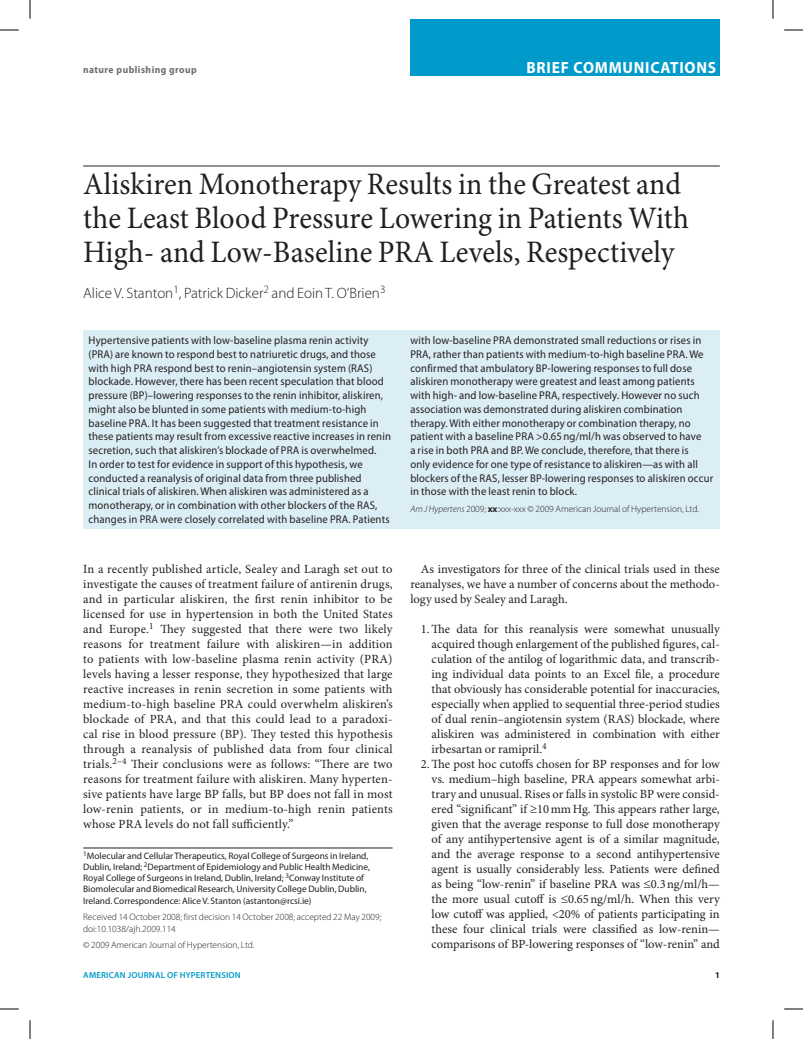
<style>
.page{position:relative;width:803px;height:1039px;background:#fff}
.page>*{position:absolute;margin:0;border:0;box-sizing:border-box;transform-origin:0 0}
.t1{font:31.25px/33.8px "Minion Pro";color:#231f20;scale:.95 1}
.t2{font:700 16.25px "Myriad Pro";letter-spacing:.05em;color:#fff;scale:.95 1}
.t3{font:300 15px "Myriad Pro";color:#231f20}
.t4{font:12.5px/15px "Minion Pro";color:#231f20;text-align:justify}
.t5{font:11.25px/13.8px "Myriad Pro";letter-spacing:.015em;color:#231f20;scale:.95 1}
.t6{font:700 10px "Myriad Pro";letter-spacing:.05em;color:#6c6d70;scale:.95 1}
.t7{font:9.38px/11.2px "Myriad Pro";color:#231f20}
.t8{font:300 9.38px/11.2px "Myriad Pro";color:#231f20}
.t9{font:600 8.75px "Myriad Pro";letter-spacing:.02em;color:#009bca}
.t10{font:700 8.75px "Myriad Pro";color:#231f20}
.s1{font-style:italic}
.s2{font-weight:700}
</style>
<div class="page">
<div style="left:410px;top:19px;width:309px;height:57px;background:#009bca"></div>
<div style="left:83px;top:330px;width:636px;height:199px;background:#dbedf5"></div>
<hr style="left:83px;top:166px;width:636px;height:1px;background:#231f20">
<hr style="left:83px;top:848px;width:309px;height:1px;background:#231f20">
<svg style="left:0;top:30px;width:19px;height:1px"></svg>
<svg style="left:784px;top:30px;width:18px;height:1px"></svg>
<svg style="left:0;top:1008px;width:19px;height:2px"></svg>
<svg style="left:784px;top:1008px;width:18px;height:2px"></svg>
<svg style="left:30px;top:0;width:1px;height:19px"></svg>
<svg style="left:30px;top:1020px;width:1px;height:19px"></svg>
<svg style="left:772px;top:0;width:1px;height:19px"></svg>
<svg style="left:772px;top:1020px;width:1px;height:19px"></svg>
<p class="t6" style="left:83px;top:64px;width:121px">nature publishing group</p>
<h2 class="t2" style="left:526px;top:58px;width:201px">BRIEF COMMUNICATIONS</h2>
<h1 class="t1" style="left:83px;top:169px;width:639px">Aliskiren Monotherapy Results in the Greatest and the Least Blood Pressure Lowering in Patients With<br>High- and Low-Baseline PRA Levels, Respectively</h1>
<p class="t3" style="left:83px;top:285px;width:304px">Alice V. Stanton<sup>1</sup>, Patrick Dicker<sup>2</sup> and Eoin T. O’Brien<sup>3</sup></p>
<p class="t5" style="left:88px;top:334px;width:320px">Hypertensive patients with low-baseline plasma renin activity (PRA) are known to respond best to natriuretic drugs, and those with high PRA respond best to renin–angiotensin system (RAS) blockade. However, there has been recent speculation that blood pressure (BP)–lowering responses to the renin inhibitor, aliskiren, might also be blunted in some patients with medium-to-high baseline PRA. It has been suggested that treatment resistance in these patients may result from excessive reactive increases in renin secretion, such that aliskiren’s blockade of PRA is overwhelmed.<br>In order to test for evidence in support of this hypothesis, we conducted a reanalysis of original data from three published clinical trials of aliskiren. When aliskiren was administered as a monotherapy, or in combination with other blockers of the RAS, changes in PRA were closely correlated with baseline PRA. Patients</p>
<p class="t5" style="left:410px;top:334px;width:320px">with low-baseline PRA demonstrated small reductions or rises in PRA, rather than patients with medium-to-high baseline PRA. We confirmed that ambulatory BP-lowering responses to full dose aliskiren monotherapy were greatest and least among patients with high- and low-baseline PRA, respectively. However no such association was demonstrated during aliskiren combination therapy. With either monotherapy or combination therapy, no patient with a baseline PRA &gt;0.65 ng/ml/h was observed to have<br>a rise in both PRA and BP. We conclude, therefore, that there is<br>only evidence for one type of resistance to aliskiren—as with all blockers of the RAS, lesser BP-lowering responses to aliskiren occur in those with the least renin to block.</p>
<p class="t8" style="left:410px;top:503px;width:290px"><span class="s1">Am J Hypertens</span> 2009; <span class="s2">xx</span>:xxx-xxx © 2009 American Journal of Hypertension, Ltd.</p>
<p class="t4" style="left:83px;top:562px;width:311px">In a recently published article, Sealey and Laragh set out to investigate the causes of treatment failure of antirenin drugs, and in particular aliskiren, the first renin inhibitor to be licensed for use in hypertension in both the United States and Europe.<sup>1</sup> They suggested that there were two likely reasons for treatment failure with aliskiren—in addition to patients with low-baseline plasma renin activity (PRA) levels having a lesser response, they hypothesized that large reactive increases in renin secretion in some patients with medium-to-high baseline PRA could overwhelm aliskiren’s blockade of PRA, and that this could lead to a paradoxi&shy;cal rise in blood pressure (BP). They tested this hypothesis through a reanalysis of published data from four clinical trials.<sup>2–4</sup> Their conclusions were as follows: “There are two reasons for treatment failure with aliskiren. Many hyperten&shy;sive patients have large BP falls, but BP does not fall in most low-renin patients, or in medium-to-high renin patients whose PRA levels do not fall sufficiently.”</p>
<p class="t4" style="left:410px;top:562px;width:311px;text-indent:11px">As investigators for three of the clinical trials used in these reanalyses, we have a number of concerns about the methodo&shy;logy used by Sealey and Laragh.</p>
<p class="t4" style="left:421px;top:622px;width:300px">1.The data for this reanalysis were somewhat unusually</p>
<p class="t4" style="left:431px;top:637px;width:289px">acquired though enlargement of the published figures, cal-</p>
<p class="t4" style="left:431px;top:652px;width:289px">culation of the antilog of logarithmic data, and transcrib-</p>
<p class="t4" style="left:431px;top:667px;width:289px">ing individual data points to an Excel file, a procedure</p>
<p class="t4" style="left:431px;top:682px;width:289px">that obviously has considerable potential for inaccuracies,</p>
<p class="t4" style="left:431px;top:697px;width:289px">especially when applied to sequential three-period studies</p>
<p class="t4" style="left:431px;top:712px;width:290px">of dual renin–angiotensin system (RAS) blockade, where</p>
<p class="t4" style="left:431px;top:727px;width:290px">aliskiren was administered in combination with either</p>
<p class="t4" style="left:431px;top:742px;width:117px">irbesartan or ramipril.<sup>4</sup></p>
<p class="t4" style="left:421px;top:757px;width:300px">2.The post hoc cutoffs chosen for BP responses and for low</p>
<p class="t4" style="left:431px;top:772px;width:290px">vs. medium–high baseline, PRA appears somewhat arbi-</p>
<p class="t4" style="left:431px;top:787px;width:289px">trary and unusual. Rises or falls in systolic BP were consid-</p>
<p class="t4" style="left:431px;top:802px;width:289px">ered “significant” if ≥10mmHg. This appears rather large,</p>
<p class="t4" style="left:431px;top:817px;width:289px">given that the average response to full dose monotherapy</p>
<p class="t4" style="left:431px;top:832px;width:289px">of any antihypertensive agent is of a similar magnitude,</p>
<p class="t4" style="left:431px;top:847px;width:289px">and the average response to a second antihypertensive</p>
<p class="t4" style="left:431px;top:862px;width:290px">agent is usually considerably less. Patients were defined</p>
<p class="t4" style="left:431px;top:877px;width:290px">as being “low-renin” if baseline PRA was ≤0.3ng/ml/h—</p>
<p class="t4" style="left:431px;top:892px;width:290px">the more usual cutoff is ≤0.65ng/ml/h. When this very</p>
<p class="t4" style="left:431px;top:907px;width:289px">low cutoff was applied, &lt;20% of patients participating in</p>
<p class="t4" style="left:431px;top:922px;width:290px">these four clinical trials were classified as low-renin—</p>
<p class="t4" style="left:431px;top:937px;width:290px">comparisons of BP-lowering responses of “low-renin” and</p>
<p class="t7" style="left:83px;top:850px;width:288px"><sup>1</sup>Molecular and Cellular Therapeutics, Royal College of Surgeons in Ireland, Dublin, Ireland; <sup>2</sup>Department of Epidemiology and Public Health Medicine, Royal College of Surgeons in Ireland, Dublin, Ireland; <sup>3</sup>Conway Institute of Biomolecular and Biomedical Research, University College Dublin, Dublin, Ireland. Correspondence: Alice V. Stanton (astanton@rcsi.ie)</p>
<p class="t8" style="left:83px;top:911px;width:300px">Received 14 October 2008; first decision 14 October 2008; accepted 22 May 2009; doi:10.1038/ajh.2009.114</p>
<p class="t8" style="left:83px;top:939px;width:173px">© 2009 American Journal of Hypertension, Ltd.</p>
<p class="t9" style="left:83px;top:970px;width:159px">AMERICAN JOURNAL OF HYPERTENSION</p>
<p class="t10" style="left:715px;top:970px;width:6px">1</p>
</div>
